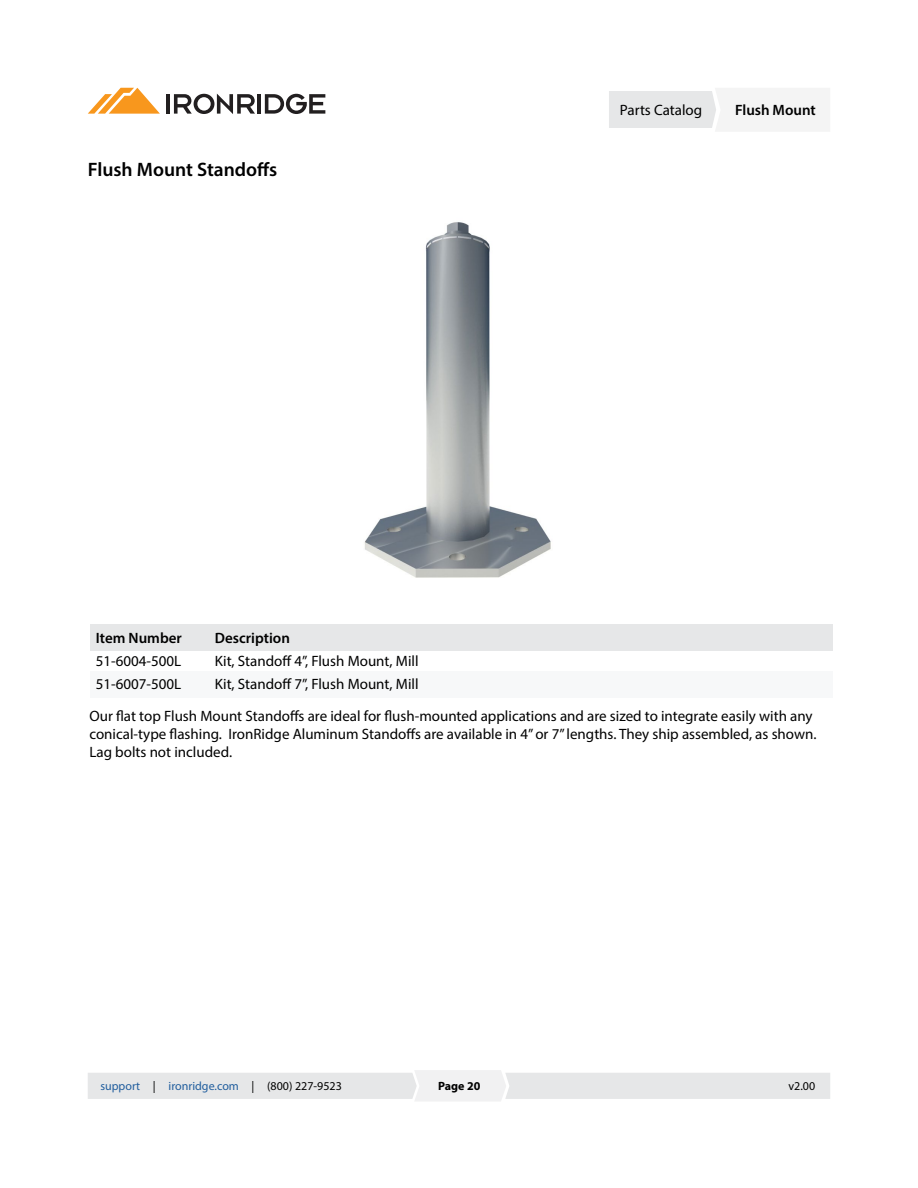
<style>
.page{position:relative;width:918px;height:1188px;background:#fff}
.page>*{position:absolute;margin:0;border:0;box-sizing:border-box;transform-origin:0 0}
.t1{font:600 19.5px "Myriad Pro";color:#000}
.t2{font:15px/18px "Myriad Pro";color:#000}
.t3{font:600 15px "Myriad Pro";color:#000}
.t4{font:12px "Myriad Pro";color:#215e9e}
.t5{font:700 12px "Myriad Pro";color:#000}
.t6{font:12px "Myriad Pro";color:#000}
.s1{color:#000}
</style>
<div class="page">
<svg style="left:609px;top:88px;width:221px;height:43px"></svg>
<hr style="left:257px;top:94px;width:4px;height:20px;background:#221f20">
<svg style="left:265px;top:94px;width:60px;height:20px"></svg>
<hr style="left:166px;top:94px;width:4px;height:20px;background:#221f20">
<svg style="left:174px;top:94px;width:81px;height:20px"></svg>
<svg style="left:88px;top:88px;width:72px;height:26px"></svg>
<svg style="left:88px;top:1070px;width:742px;height:31px"></svg>
<div style="left:90px;top:624px;width:743px;height:26px;background:#e6e7e8"></div>
<div style="left:90px;top:671px;width:742px;height:27px;background:#f7f8f9"></div>
<img style="left:364px;top:222px;width:187px;height:356px">
<h1 class="t1" style="left:88px;top:157px;width:191px">Flush Mount Standoffs</h1>
<p class="t3" style="left:96px;top:628px;width:88px">Item Number</p>
<p class="t3" style="left:215px;top:628px;width:77px">Description</p>
<p class="t2" style="left:96px;top:652px;width:87px">51-6004-500L</p>
<p class="t2" style="left:215px;top:652px;width:205px">Kit, Standoff 4”, Flush Mount, Mill</p>
<p class="t2" style="left:96px;top:675px;width:87px">51-6007-500L</p>
<p class="t2" style="left:215px;top:675px;width:205px">Kit, Standoff 7”, Flush Mount, Mill</p>
<p class="t2" style="left:620px;top:101px;width:84px">Parts Catalog</p>
<p class="t3" style="left:735px;top:101px;width:82px">Flush Mount</p>
<p class="t2" style="left:89px;top:707px;width:729px">Our flat top Flush Mount Standoffs are ideal for flush-mounted applications and are sized to integrate easily with any conical-type flashing. IronRidge Aluminum Standoffs are available in 4” or 7” lengths. They ship assembled, as shown.<br>Lag bolts not included.</p>
<p class="t4" style="left:100px;top:1079px;width:243px">support <span class="s1">|</span> ironridge.com <span class="s1">| (800) 227-9523</span></p>
<p class="t5" style="left:438px;top:1078px;width:44px">Page 20</p>
<p class="t6" style="left:789px;top:1079px;width:28px">v2.00</p>
</div>
